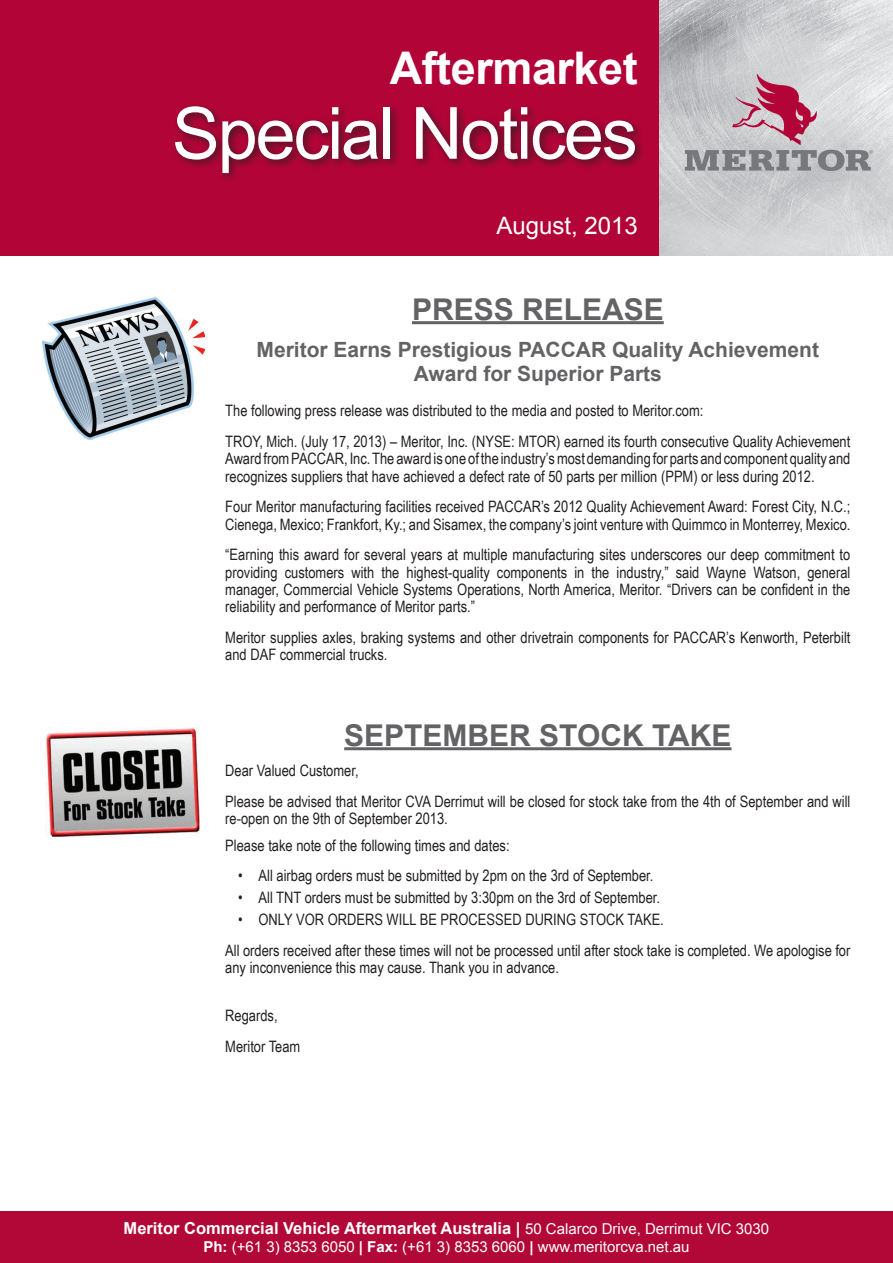
<style>
.page{position:relative;width:893px;height:1263px;background:#fff}
.page>*{position:absolute;margin:0;border:0;box-sizing:border-box;transform-origin:0 0}
.t1{font:72px "Arial";letter-spacing:-.03em;color:#fff}
.t2{font:700 45px "Arial";letter-spacing:-.01em;color:#fff}
.MAJOR_HEADINGS{font:700 30px "Arial";color:#636366}
.t3{font:24px "Arial";color:#fff}
.SECONDARY_HEADINGS{font:700 21px/24px "Arial";color:#636366;text-align:center}
.t4{font:700 16.5px "Arial";color:#fff}
.PARAGRAPH_TEXT_-_SPE{font:15.75px/17.2px "Arial Narrow";color:#231f20}
.t5{font:15px "Arial";color:#fff}
.s1{font-weight:400;font-size:15px}
.s2{font-weight:700}
</style>
<div class="page">
<div style="left:0;top:1212px;width:893px;height:51px;background:#b20837"></div>
<div style="left:0;top:0;width:893px;height:255px;background:#b30437"></div>
<div style="left:171px;top:102px;width:475px;height:82px;background:#231f20;opacity:.75"></div>
<img style="left:660px;top:0;width:233px;height:255px">
<svg style="left:685px;top:74px;width:188px;height:97px;background:#bfaeb6"></svg>
<hr style="left:412px;top:321px;width:252px;height:3px;background:#636366">
<hr style="left:344px;top:747px;width:387px;height:3px;background:#636366">
<img style="left:43px;top:298px;width:161px;height:142px">
<img style="left:45px;top:727px;width:155px;height:111px">
<h2 class="t2" style="left:390px;top:38px;width:250px">Aftermarket</h2>
<h1 class="t1" style="left:172px;top:86px;width:467px">Special Notices</h1>
<h3 class="t3" style="left:496px;top:210px;width:143px">August, 2013</h3>
<p class="MAJOR_HEADINGS" style="left:412px;top:289px;width:253px">PRESS RELEASE</p>
<p class="SECONDARY_HEADINGS" style="left:257px;top:338px;width:564px">Meritor Earns Prestigious PACCAR Quality Achievement<br>Award for Superior Parts</p>
<p class="PARAGRAPH_TEXT_-_SPE" style="left:225px;top:401px;width:480px">The following press release was distributed to the media and posted to Meritor.com:</p>
<p class="PARAGRAPH_TEXT_-_SPE" style="left:225px;top:432px;width:627px;text-align:justify">TROY, Mich. (July 17, 2013) – Meritor, Inc. (NYSE: MTOR) earned its fourth consecutive Quality Achievement Award from PACCAR, Inc. The award is one of the industry’s most demanding for parts and component quality and recognizes suppliers that have achieved a defect rate of 50 parts per million (PPM) or less during 2012.</p>
<p class="PARAGRAPH_TEXT_-_SPE" style="left:225px;top:497px;width:627px">Four Meritor manufacturing facilities received PACCAR’s 2012 Quality Achievement Award: Forest City, N.C.;<br>Cienega, Mexico; Frankfort, Ky.; and Sisamex, the company’s joint venture with Quimmco in Monterrey, Mexico.</p>
<p class="PARAGRAPH_TEXT_-_SPE" style="left:225px;top:545px;width:627px;text-align:justify">“Earning this award for several years at multiple manufacturing sites underscores our deep commitment to providing customers with the highest-quality components in the industry,” said Wayne Watson, general manager, Commercial Vehicle Systems Operations, North America, Meritor. “Drivers can be confident in the reliability and performance of Meritor parts.”</p>
<p class="PARAGRAPH_TEXT_-_SPE" style="left:225px;top:628px;width:627px">Meritor supplies axles, braking systems and other drivetrain components for PACCAR’s Kenworth, Peterbilt and DAF commercial trucks.</p>
<p class="MAJOR_HEADINGS" style="left:344px;top:715px;width:389px">SEPTEMBER STOCK TAKE</p>
<p class="PARAGRAPH_TEXT_-_SPE" style="left:225px;top:761px;width:135px">Dear Valued Customer,</p>
<p class="PARAGRAPH_TEXT_-_SPE" style="left:225px;top:792px;width:627px">Please be advised that Meritor CVA Derrimut will be closed for stock take from the 4th of September and will re-open on the 9th of September 2013.</p>
<p class="PARAGRAPH_TEXT_-_SPE" style="left:225px;top:836px;width:286px">Please take note of the following times and dates:</p>
<p class="PARAGRAPH_TEXT_-_SPE" style="left:238px;top:866px;width:417px">• All airbag orders must be submitted by 2pm on the 3rd of September.</p>
<p class="PARAGRAPH_TEXT_-_SPE" style="left:238px;top:888px;width:424px">• All TNT orders must be submitted by 3:30pm on the 3rd of September.</p>
<p class="PARAGRAPH_TEXT_-_SPE" style="left:238px;top:910px;width:427px">• ONLY VOR ORDERS WILL BE PROCESSED DURING STOCK TAKE.</p>
<p class="PARAGRAPH_TEXT_-_SPE" style="left:225px;top:941px;width:627px">All orders received after these times will not be processed until after stock take is completed. We apologise for any inconvenience this may cause. Thank you in advance.</p>
<p class="PARAGRAPH_TEXT_-_SPE" style="left:225px;top:1006px;width:54px">Regards,</p>
<p class="PARAGRAPH_TEXT_-_SPE" style="left:225px;top:1037px;width:77px">Meritor Team</p>
<p class="t4" style="left:124px;top:1218px;width:647px">Meritor Commercial Vehicle Aftermarket Australia | <span class="s1">50 Calarco Drive, Derrimut VIC 3030</span></p>
<p class="t5" style="left:203px;top:1237px;width:488px"><span class="s2">Ph:</span> (+61 3) 8353 6050 <span class="s2">| Fax:</span> (+61 3) 8353 6060 <span class="s2">|</span> www.meritorcva.net.au</p>
</div>
